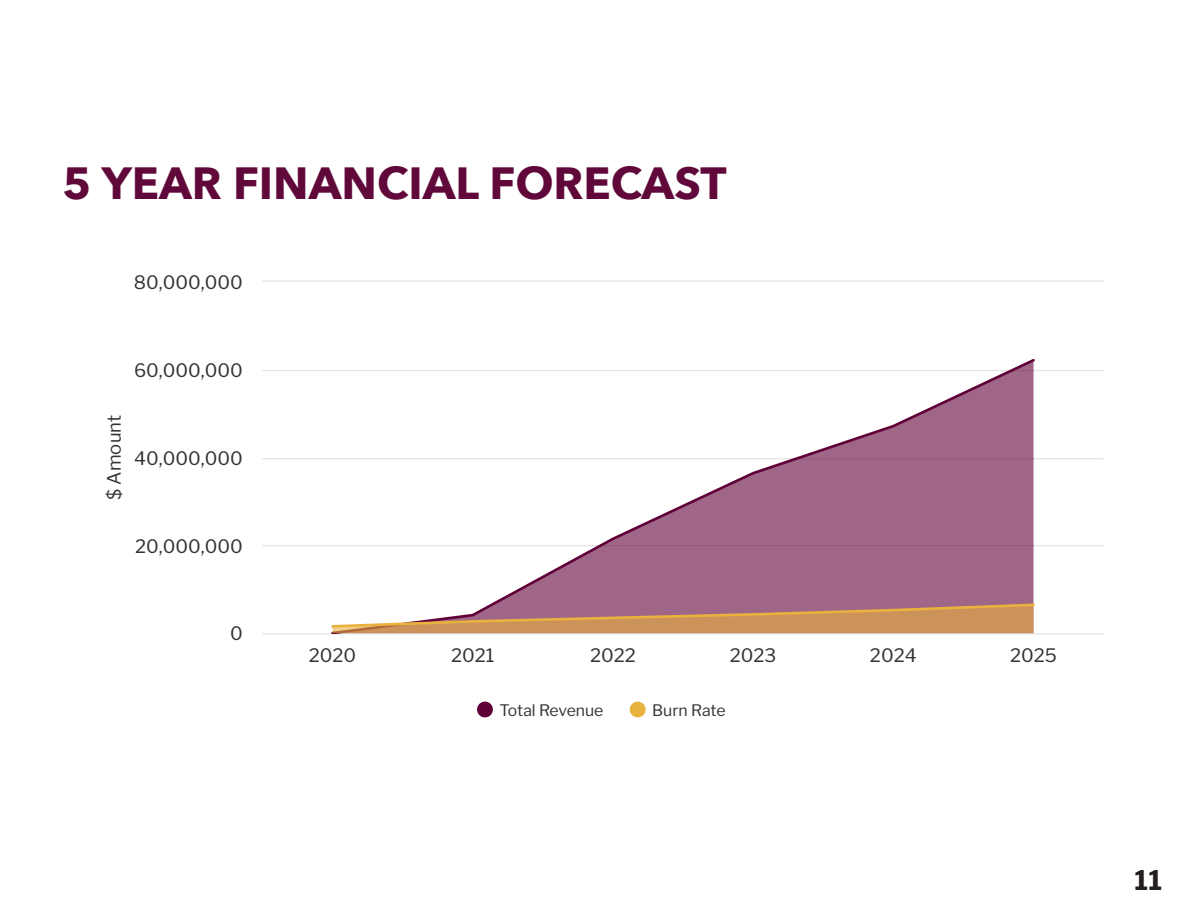
<style>
.page{position:relative;width:1188px;height:918px;background:#fff}
.page>*{position:absolute;margin:0;border:0;box-sizing:border-box;transform-origin:0 0}
.t1{font:700 45px "Avenir Next";color:#600839}
.t2{font:700 27px "Libre Franklin";color:#231f20}
.t3{font:100 18.45px "Libre Franklin";color:#333}
.t4{font:100 15.75px "Libre Franklin";color:#333}
</style>
<div class="page">
<hr style="left:263px;top:280px;width:841px;height:2px;background:#e4e4e4">
<hr style="left:263px;top:370px;width:841px;height:1px;background:#e4e4e4">
<hr style="left:263px;top:458px;width:841px;height:1px;background:#e4e4e4">
<hr style="left:263px;top:545px;width:841px;height:1px;background:#e4e4e4">
<hr style="left:263px;top:633px;width:841px;height:1px;background:#e4e4e4">
<svg style="left:330px;top:359px;width:707px;height:243px"></svg>
<svg style="left:331px;top:602px;width:704px;height:31px"></svg>
<svg style="left:477px;top:702px;width:16px;height:15px"></svg>
<svg style="left:630px;top:702px;width:16px;height:15px"></svg>
<p class="t1" style="left:62px;top:144px;width:666px">5 YEAR FINANCIAL FORECAST</p>
<p class="t3" style="left:134px;top:268px;width:110px">80,000,000</p>
<p class="t3" style="left:134px;top:356px;width:110px">60,000,000</p>
<p class="t3" style="left:100px;top:500px;width:86px;rotate:-90deg">$ Amount</p>
<p class="t3" style="left:134px;top:444px;width:110px">40,000,000</p>
<p class="t3" style="left:135px;top:531px;width:109px">20,000,000</p>
<p class="t3" style="left:230px;top:619px;width:14px">0</p>
<p class="t3" style="left:309px;top:641px;width:49px">2020</p>
<p class="t3" style="left:451px;top:641px;width:45px">2021</p>
<p class="t3" style="left:590px;top:641px;width:47px">2022</p>
<p class="t3" style="left:730px;top:641px;width:48px">2023</p>
<p class="t3" style="left:870px;top:641px;width:48px">2024</p>
<p class="t3" style="left:1010px;top:641px;width:48px">2025</p>
<p class="t4" style="left:499px;top:698px;width:105px">Total Revenue</p>
<p class="t4" style="left:652px;top:698px;width:75px">Burn Rate</p>
<h2 class="t2" style="left:1135px;top:864px;width:29px">11</h2>
</div>
